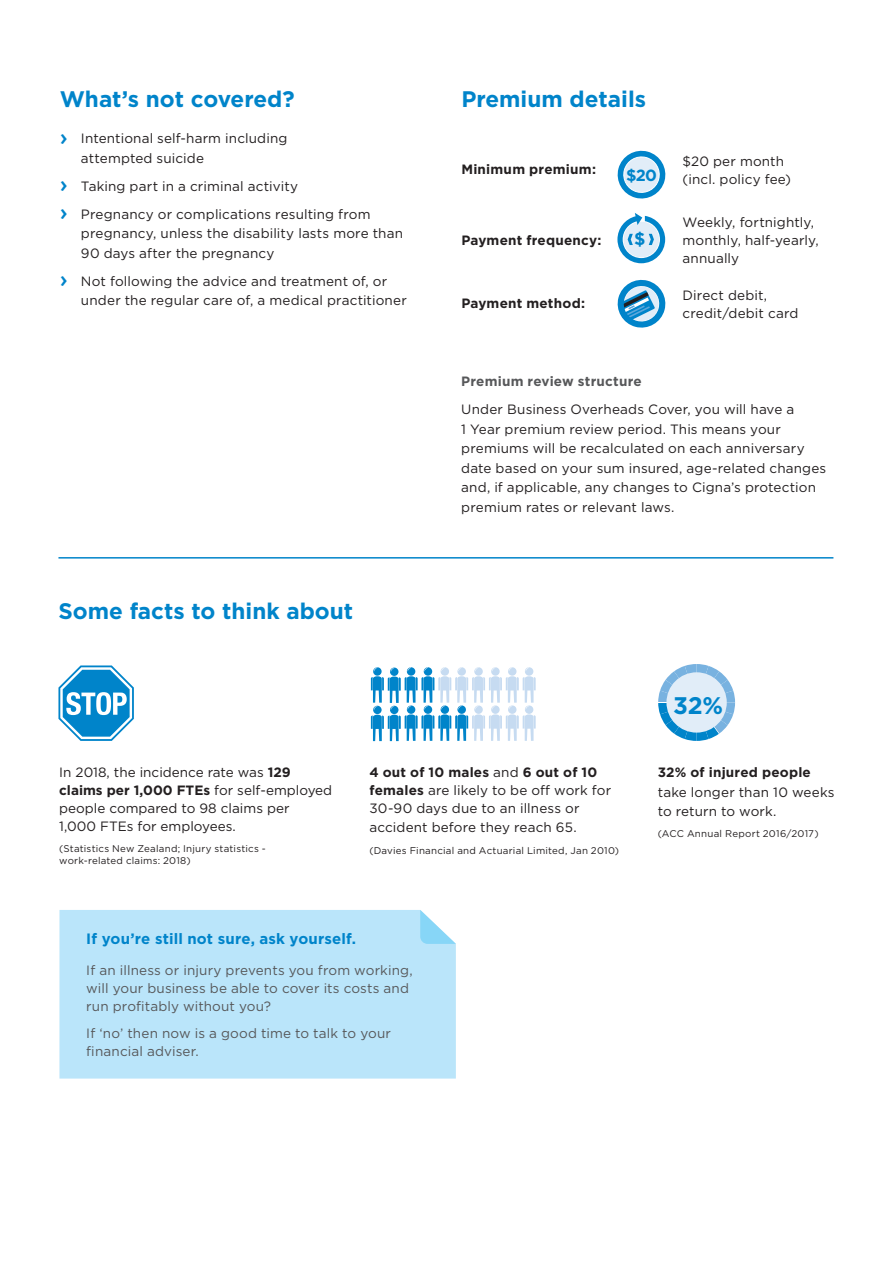
<style>
.page{position:relative;width:893px;height:1263px;background:#fff}
.page>*{position:absolute;margin:0;border:0;box-sizing:border-box;transform-origin:0 0}
.t1{font:700 24px "Gotham";color:#0084ca}
.t2{font:700 22.5px "Gotham";color:#0084ca}
.t3{font:700 17.55px "Gotham";color:#0084ca}
.t4{font:700 16.2px "Gotham";color:#0084ca}
.t5{font:700 15px "Gotham";letter-spacing:.01em;color:#0084ca}
.t6{font:13.5px/19.5px "Gotham";letter-spacing:.01em;color:#231f20}
.t7{font:13.5px/18px "Gotham";letter-spacing:.01em;color:#57585a}
.t8{font:700 13.5px "Gotham";letter-spacing:.015em;color:#231f20}
.t9{font:700 13.5px "Gotham";letter-spacing:.015em;color:#57585a}
.t10{font:9.75px/11.7px "Gotham";letter-spacing:.025em;color:#231f20}
.s1{font-weight:500;font-size:22.5px;color:#0084ca}
.s2{font-weight:700}
</style>
<div class="page">
<hr style="left:58px;top:557px;width:775px;height:2px;background:#0084ca">
<div style="left:59px;top:910px;width:397px;height:168px;background:#bae5fa"></div>
<svg style="left:420px;top:910px;width:36px;height:34px"></svg>
<svg style="left:617px;top:150px;width:49px;height:49px"></svg>
<svg style="left:617px;top:279px;width:49px;height:49px"></svg>
<svg style="left:617px;top:213px;width:48px;height:50px"></svg>
<svg style="left:658px;top:664px;width:77px;height:77px"></svg>
<div style="left:666px;top:672px;width:61px;height:61px;background:#e1edf8;border-radius:50%"></div>
<svg style="left:371px;top:667px;width:165px;height:74px"></svg>
<svg style="left:58px;top:665px;width:76px;height:76px"></svg>
<h2 class="t2" style="left:60px;top:84px;width:236px">What’s not covered?</h2>
<p class="t6" style="left:81px;top:128px;width:208px;text-indent:-21px"><span class="s1">›</span> Intentional self-harm including attempted suicide</p>
<p class="t6" style="left:60px;top:172px;width:312px;line-height:28px"><span class="s1">›</span> Taking part in a criminal activity<br><span class="s1">›</span> Pregnancy or complications resulting from</p>
<p class="t6" style="left:81px;top:223px;width:324px">pregnancy, unless the disability lasts more than<br>90 days after the pregnancy</p>
<p class="t6" style="left:81px;top:271px;width:327px;text-indent:-21px"><span class="s1">›</span> Not following the advice and treatment of, or under the regular care of, a medical practitioner</p>
<h2 class="t2" style="left:58px;top:596px;width:296px">Some facts to think about</h2>
<h2 class="t2" style="left:461px;top:84px;width:186px">Premium details</h2>
<p class="t8" style="left:461px;top:160px;width:136px">Minimum premium:</p>
<p class="t8" style="left:461px;top:232px;width:142px">Payment frequency:</p>
<p class="t8" style="left:461px;top:294px;width:125px">Payment method:</p>
<p class="t4" style="left:626px;top:164px;width:33px">$20</p>
<p class="t3" style="left:634px;top:227px;width:13px">$</p>
<p class="t6" style="left:682px;top:152px;width:110px;line-height:18px">$20 per month (incl. policy fee)</p>
<p class="t6" style="left:682px;top:213px;width:138px;line-height:18px">Weekly, fortnightly, monthly, half-yearly, annually</p>
<p class="t6" style="left:682px;top:286px;width:117px;line-height:18px">Direct debit, credit/debit card</p>
<p class="t9" style="left:461px;top:373px;width:182px">Premium review structure</p>
<p class="t6" style="left:461px;top:400px;width:367px">Under Business Overheads Cover, you will have a<br>1 Year premium review period. This means your premiums will be recalculated on each anniversary date based on your sum insured, age-related changes and, if applicable, any changes to Cigna’s protection premium rates or relevant laws.</p>
<h1 class="t1" style="left:673px;top:689px;width:52px">32%</h1>
<p class="t6" style="left:59px;top:762px;width:274px;line-height:18px">In 2018, the incidence rate was <span class="s2">129 claims per 1,000 FTEs</span> for self-employed people compared to 98 claims per<br>1,000 FTEs for employees.</p>
<p class="t10" style="left:59px;top:842px;width:208px">(Statistics New Zealand; Injury statistics - work-related claims: 2018)</p>
<p class="t6" style="left:369px;top:763px;width:243px;line-height:18px"><span class="s2">4 out of 10 males</span> and <span class="s2">6 out of 10 females</span> are likely to be off work for<br>30-90 days due to an illness or</p>
<p class="t6" style="left:369px;top:817px;width:209px">accident before they reach 65.</p>
<p class="t10" style="left:369px;top:844px;width:251px">(Davies Financial and Actuarial Limited, Jan 2010)</p>
<p class="t5" style="left:86px;top:929px;width:271px">If you’re still not sure, ask yourself.</p>
<p class="t7" style="left:86px;top:961px;width:328px">If an illness or injury prevents you from working, will your business be able to cover its costs and run profitably without you?</p>
<p class="t7" style="left:86px;top:1023px;width:306px">If ‘no’ then now is a good time to talk to your financial adviser.</p>
<p class="t8" style="left:658px;top:763px;width:155px">32% of injured people</p>
<p class="t6" style="left:658px;top:782px;width:178px">take longer than 10 weeks to return to work.</p>
<p class="t10" style="left:658px;top:828px;width:162px">(ACC Annual Report 2016/2017)</p>
</div>
